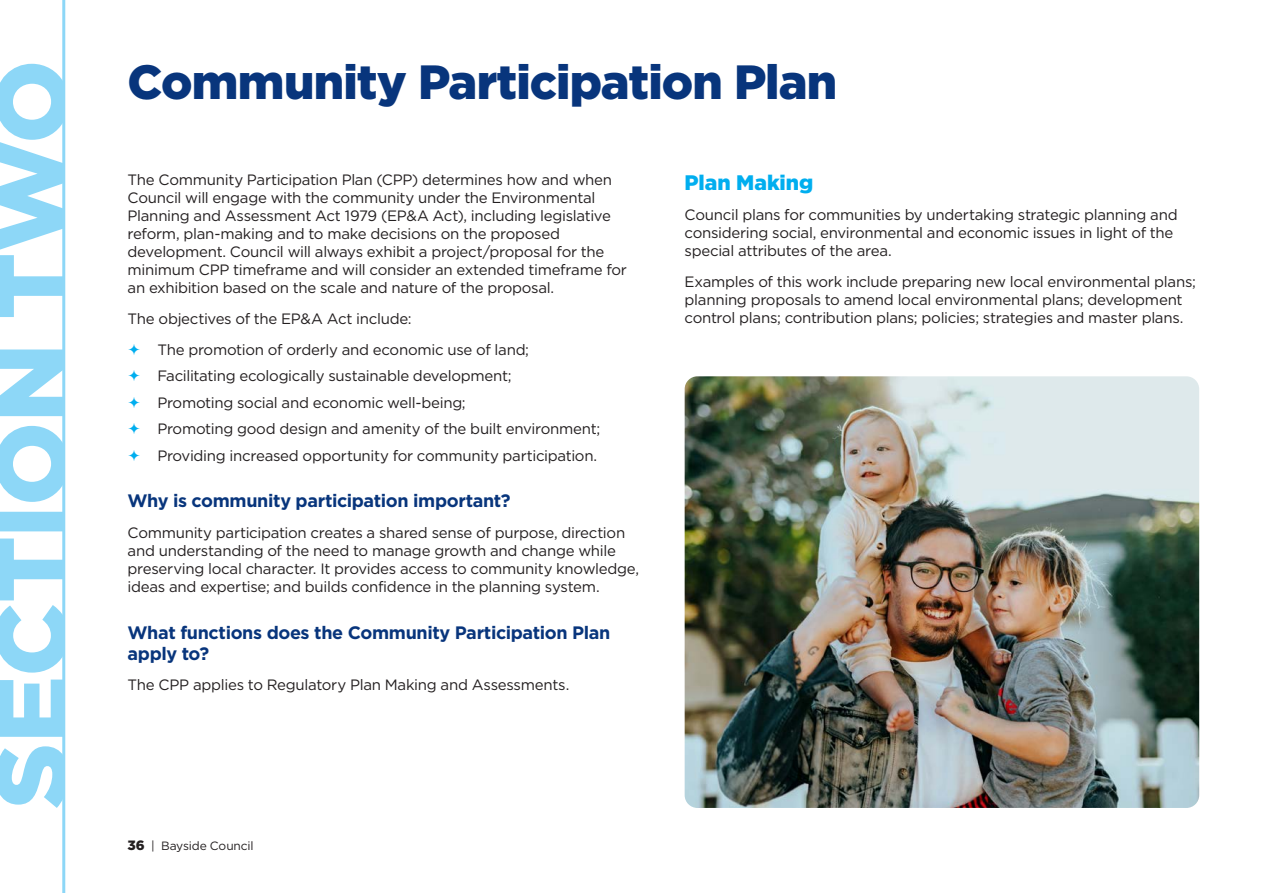
<style>
.page{position:relative;width:1263px;height:893px;background:#fff}
.page>*{position:absolute;margin:0;border:0;box-sizing:border-box;transform-origin:0 0}
.t1{font:900 48px "Gotham";letter-spacing:-.02em;color:#08357c}
.t2{font:900 21px "Gotham";letter-spacing:-.005em;color:#00aeef}
.t3{font:700 18px/21px "Gotham";letter-spacing:-.02em;color:#08357c}
.t4{font:15px/18px "Gotham";letter-spacing:-.02em;color:#231f20}
.t5{font:12px "Gotham";letter-spacing:-.01em;color:#231f20}
.s1{font-weight:900;font-size:13.5px}
</style>
<div class="page">
<hr style="left:62px;top:0;width:3px;height:893px;background:#8dd7f7">
<svg style="left:0;top:64px;width:63px;height:744px;fill:#8dd7f7"></svg>
<img style="left:685px;top:376px;width:514px;height:432px">
<h1 class="t1" style="left:128px;top:54px;width:711px">Community Participation Plan</h1>
<p class="t4" style="left:128px;top:171px;width:501px">The Community Participation Plan (CPP) determines how and when Council will engage with the community under the Environmental Planning and Assessment Act 1979 (EP&amp;A Act), including legislative reform, plan-making and to make decisions on the proposed development. Council will always exhibit a project/proposal for the minimum CPP timeframe and will consider an extended timeframe for an exhibition based on the scale and nature of the proposal.</p>
<p class="t4" style="left:157px;top:303px;width:373px;line-height:30.8px;text-indent:-30px">The objectives of the EP&amp;A Act include:<br>The promotion of orderly and economic use of land;</p>
<p class="t4" style="left:157px;top:362px;width:444px;line-height:26.5px">Facilitating ecologically sustainable development;<br>Promoting social and economic well-being;<br>Promoting good design and amenity of the built environment; Providing increased opportunity for community participation.</p>
<p class="t3" style="left:128px;top:490px;width:384px">Why is community participation important?</p>
<p class="t4" style="left:128px;top:524px;width:513px">Community participation creates a shared sense of purpose, direction and understanding of the need to manage growth and change while preserving local character. It provides access to community knowledge, ideas and expertise; and builds confidence in the planning system.</p>
<p class="t3" style="left:128px;top:621px;width:484px">What functions does the Community Participation Plan apply to?</p>
<p class="t4" style="left:128px;top:676px;width:443px">The CPP applies to Regulatory Plan Making and Assessments.</p>
<h2 class="t2" style="left:685px;top:170px;width:130px">Plan Making</h2>
<p class="t4" style="left:685px;top:206px;width:494px">Council plans for communities by undertaking strategic planning and considering social, environmental and economic issues in light of the special attributes of the area.</p>
<p class="t4" style="left:685px;top:273px;width:513px">Examples of this work include preparing new local environmental plans; planning proposals to amend local environmental plans; development control plans; contribution plans; policies; strategies and master plans.</p>
<p class="t5" style="left:128px;top:839px;width:128px"><span class="s1">36</span> | Bayside Council</p>
</div>
